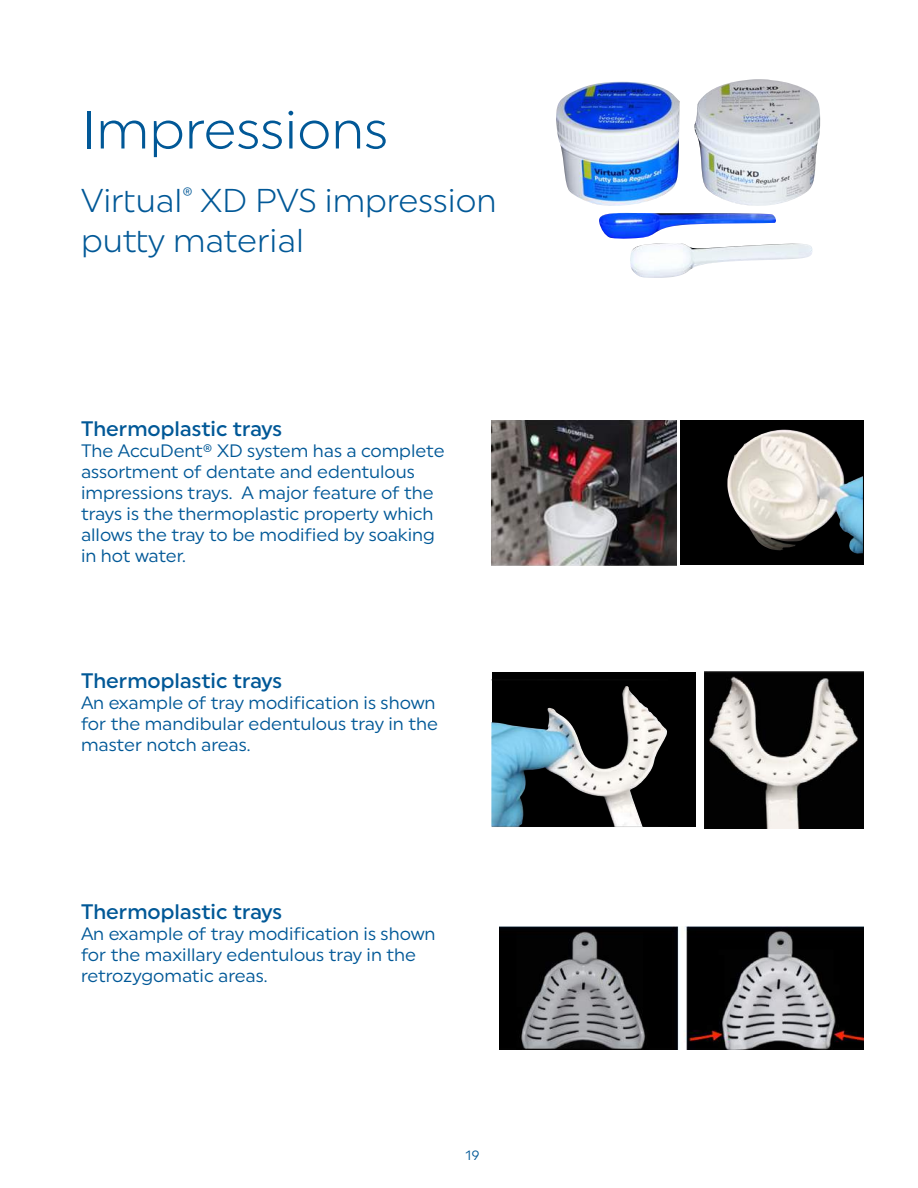
<style>
.page{position:relative;width:918px;height:1188px;background:#fff}
.page>*{position:absolute;margin:0;border:0;box-sizing:border-box;transform-origin:0 0}
.t1{font:54px "Uniform Pro Lgt";color:#015897}
.t2{font:33px/39.6px "Uniform Pro Lgt";color:#015897}
.t3{font:500 21px "Uniform Pro";color:#015897}
.t4{font:18px/21px "Uniform Pro";color:#015897}
.t5{font:13.5px "Uniform Pro";color:#015897}
</style>
<div class="page">
<img style="left:556px;top:79px;width:264px;height:199px">
<img style="left:491px;top:420px;width:186px;height:145px">
<div style="left:681px;top:420px;width:183px;height:144px;background:#000"></div>
<img style="left:727px;top:430px;width:136px;height:124px">
<img style="left:704px;top:672px;width:160px;height:156px">
<div style="left:492px;top:672px;width:204px;height:154px;background:#000"></div>
<img style="left:491px;top:679px;width:177px;height:148px">
<img style="left:500px;top:927px;width:364px;height:122px">
<h1 class="t1" style="left:81px;top:98px;width:309px">Impressions</h1>
<h2 class="t2" style="left:81px;top:180px;width:417px">Virtual<sup>®</sup> XD PVS impression putty material</h2>
<p class="t3" style="left:81px;top:416px;width:203px">Thermoplastic trays</p>
<p class="t4" style="left:81px;top:440px;width:365px">The AccuDent® XD system has a complete assortment of dentate and edentulous impressions trays. A major feature of the trays is the thermoplastic property which allows the tray to be modified by soaking in hot water.</p>
<p class="t3" style="left:81px;top:668px;width:203px">Thermoplastic trays</p>
<p class="t4" style="left:81px;top:692px;width:359px">An example of tray modification is shown for the mandibular edentulous tray in the master notch areas.</p>
<p class="t3" style="left:81px;top:899px;width:203px">Thermoplastic trays</p>
<p class="t4" style="left:81px;top:923px;width:356px">An example of tray modification is shown for the maxillary edentulous tray in the retrozygomatic areas.</p>
<p class="t5" style="left:465px;top:1147px;width:16px">19</p>
</div>
